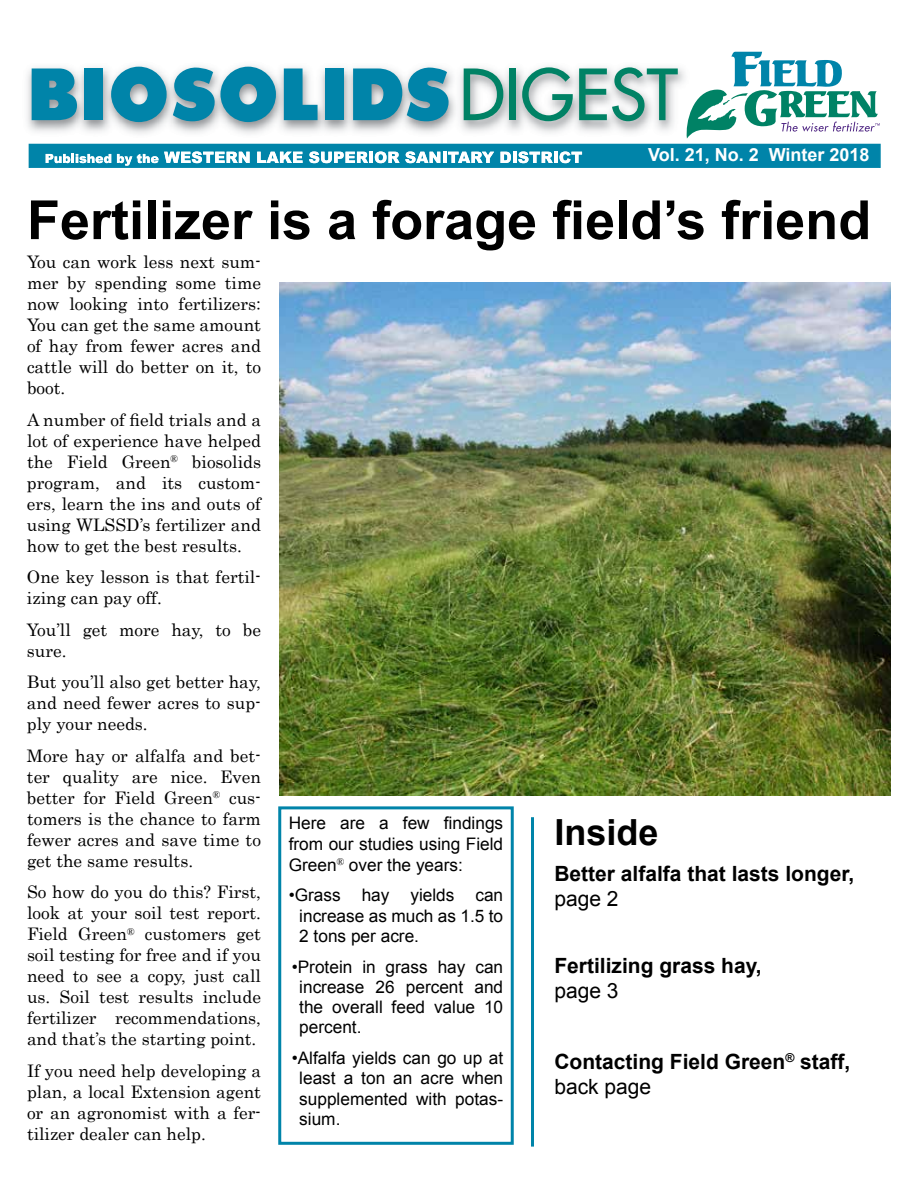
<style>
.page{position:relative;width:918px;height:1188px;background:#fff}
.page>*{position:absolute;margin:0;border:0;box-sizing:border-box;transform-origin:0 0}
.t1{font:700 54px "Arial";color:#000}
.t2{font:700 36px "Arial";color:#000}
.t3{font:700 21px/25.2px "Arial";color:#000}
.t4{font:21px "Arial";color:#000}
.t5{font:700 18px "Arial";color:#fff}
.t6{font:17.25px/21px "Century";color:#000;text-align:justify}
.t7{font:17.25px/20.2px "Arial";color:#000;text-align:justify}
.s1{font-weight:400}
</style>
<div class="page">
<img style="left:279px;top:282px;width:612px;height:514px">
<hr style="left:531px;top:817px;width:3px;height:330px;background:#0084a9">
<div style="left:29px;top:144px;width:852px;height:25px;background:#0084a9;border:2px solid #0084a9"></div>
<svg style="left:46px;top:154px;width:65px;height:9px"></svg>
<svg style="left:117px;top:152px;width:133px;height:14px"></svg>
<svg style="left:257px;top:152px;width:46px;height:11px"></svg>
<svg style="left:309px;top:152px;width:59px;height:11px"></svg>
<hr style="left:369px;top:152px;width:4px;height:11px;background:#fff">
<svg style="left:375px;top:152px;width:119px;height:11px"></svg>
<svg style="left:501px;top:152px;width:52px;height:11px"></svg>
<hr style="left:554px;top:152px;width:4px;height:11px;background:#fff">
<svg style="left:560px;top:152px;width:22px;height:11px"></svg>
<img style="left:27px;top:65px;width:660px;height:72px">
<svg style="left:32px;top:69px;width:45px;height:51px;background:#1a8cac"></svg>
<div style="left:84px;top:69px;width:19px;height:51px;background:#0084a9"></div>
<svg style="left:111px;top:67px;width:56px;height:55px;background:#439eb8"></svg>
<svg style="left:173px;top:67px;width:103px;height:55px;background:#49a0b9"></svg>
<svg style="left:284px;top:69px;width:34px;height:51px"></svg>
<div style="left:325px;top:69px;width:19px;height:51px;background:#0084a9"></div>
<svg style="left:353px;top:67px;width:96px;height:54px;background:#3d9bb5"></svg>
<svg style="left:464px;top:69px;width:39px;height:51px"></svg>
<div style="left:510px;top:69px;width:6px;height:51px;background:#008265"></div>
<svg style="left:522px;top:67px;width:51px;height:54px"></svg>
<svg style="left:579px;top:67px;width:99px;height:54px"></svg>
<svg style="left:687px;top:52px;width:193px;height:87px"></svg>
<div style="left:278px;top:806px;width:236px;height:339px;border:3px solid #0084a9"></div>
<p class="t5" style="left:648px;top:142px;width:223px">Vol. 21, No. 2 Winter 2018</p>
<h1 class="t1" style="left:27px;top:184px;width:846px">Fertilizer is a forage field’s friend</h1>
<p class="t6" style="left:27px;top:250px;width:236px">You can work less next sum&shy;mer by spending some time now looking into fertilizers:<br>You can get the same amount of hay from fewer acres and cattle will do better on it, to boot.</p>
<p class="t6" style="left:27px;top:408px;width:236px">A number of field trials and a lot of experience have helped the Field Green<sup>®</sup> biosolids program, and its custom&shy;ers, learn the ins and outs of using WLSSD’s fertilizer and how to get the best results.</p>
<p class="t6" style="left:27px;top:565px;width:236px">One key lesson is that fertil&shy;izing can pay off.</p>
<p class="t6" style="left:27px;top:618px;width:235px">You’ll get more hay, to be sure.</p>
<p class="t6" style="left:27px;top:670px;width:236px">But you’ll also get better hay, and need fewer acres to sup&shy;ply your needs.</p>
<p class="t6" style="left:27px;top:744px;width:236px">More hay or alfalfa and bet&shy;ter quality are nice. Even better for Field Green<sup>®</sup> cus&shy;tomers is the chance to farm fewer acres and save time to get the same results.</p>
<p class="t6" style="left:27px;top:880px;width:236px">So how do you do this? First, look at your soil test report.<br>Field Green<sup>®</sup> customers get soil testing for free and if you need to see a copy, just call us. Soil test results include fertilizer recommendations, and that’s the starting point.</p>
<p class="t6" style="left:27px;top:1059px;width:236px">If you need help developing a plan, a local Extension agent or an agronomist with a fer&shy;tilizer dealer can help.</p>
<p class="t7" style="left:289px;top:813px;width:216px;line-height:20.7px">Here are a few findings from our studies using Field Green<sup>®</sup> over the years:</p>
<p class="t7" style="left:299px;top:885px;width:206px;text-indent:-11px">•Grass hay yields can increase as much as 1.5 to 2 tons per acre.</p>
<p class="t7" style="left:299px;top:957px;width:205px;text-indent:-8px">•Protein in grass hay can increase 26 percent and the overall feed value 10 percent.</p>
<p class="t7" style="left:299px;top:1048px;width:205px;text-indent:-8px">•Alfalfa yields can go up at least a ton an acre when supplemented with potas&shy;sium.</p>
<h2 class="t2" style="left:554px;top:809px;width:106px">Inside</h2>
<p class="t3" style="left:554px;top:862px;width:301px">Better alfalfa that lasts longer,</p>
<p class="t4" style="left:554px;top:885px;width:66px">page 2</p>
<p class="t3" style="left:554px;top:953px;width:209px">Fertilizing grass hay,</p>
<p class="t4" style="left:554px;top:977px;width:66px">page 3</p>
<p class="t3" style="left:554px;top:1050px;width:298px">Contacting Field Green<sup>®</sup> staff, <span class="s1">back page</span></p>
</div>
